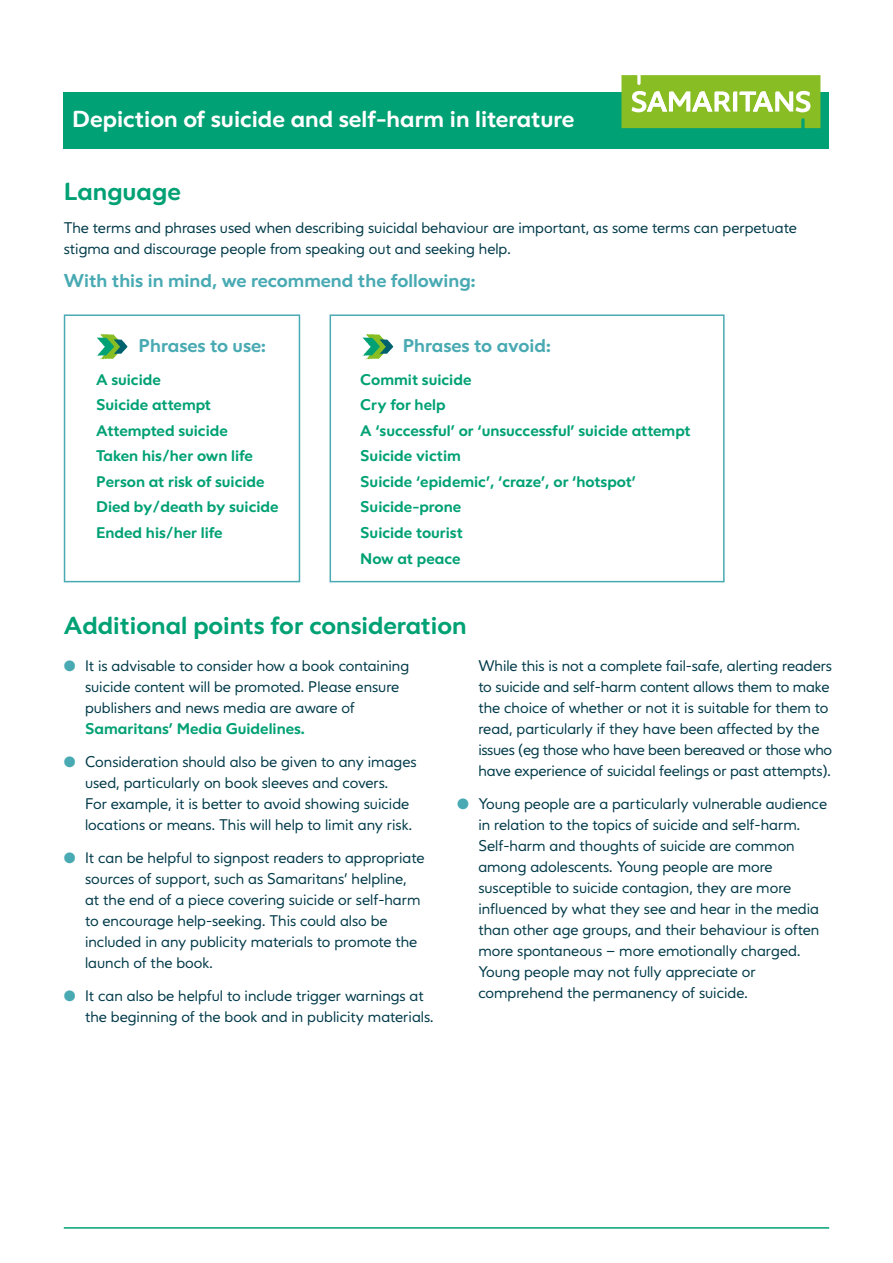
<style>
.page{position:relative;width:893px;height:1263px;background:#fff}
.page>*{position:absolute;margin:0;border:0;box-sizing:border-box;transform-origin:0 0}
.t1{font:700 24px "Varah";color:#00a174}
.t2{font:700 22.5px "Varah";color:#fff}
.t3{font:700 18px "Varah";color:#49aab3}
.t4{font:15px/21px "Varah";color:#003a49}
.t5{font:700 15px/25.5px "Varah";color:#00a174}
.s1{color:#49aab3}
</style>
<div class="page">
<hr style="left:64px;top:1227px;width:765px;height:2px;background:#00a174">
<div style="left:64px;top:92px;width:765px;height:57px;background:#00a174"></div>
<svg style="left:621px;top:75px;width:199px;height:53px;background:#9dc84c"></svg>
<div style="left:64px;top:314px;width:236px;height:268px;border:2px solid #49aab3"></div>
<svg style="left:97px;top:334px;width:31px;height:26px"></svg>
<div style="left:330px;top:314px;width:395px;height:268px;border:2px solid #49aab3"></div>
<svg style="left:362px;top:334px;width:31px;height:26px"></svg>
<h2 class="t2" style="left:72px;top:105px;width:504px">Depiction of suicide and self-harm in literature</h2>
<h1 class="t1" style="left:64px;top:177px;width:119px">Language</h1>
<p class="t4" style="left:64px;top:218px;width:734px">The terms and phrases used when describing suicidal behaviour are important, as some terms can perpetuate stigma and discourage people from speaking out and seeking help.</p>
<p class="t3" style="left:64px;top:270px;width:414px">With this in mind, we recommend the following:</p>
<p class="t3" style="left:139px;top:334px;width:129px">Phrases to use:</p>
<p class="t5" style="left:96px;top:367px;width:184px">A suicide<br>Suicide attempt<br>Attempted suicide<br>Taken his/her own life<br>Person at risk of suicide<br>Died by/death by suicide<br>Ended his/her life</p>
<p class="t3" style="left:403px;top:334px;width:150px">Phrases to avoid:</p>
<p class="t5" style="left:360px;top:367px;width:332px">Commit suicide<br>Cry for help<br>A ‘successful’ or ‘unsuccessful’ suicide attempt<br>Suicide victim<br>Suicide ‘epidemic’, ‘craze’, or ‘hotspot’<br>Suicide-prone<br>Suicide tourist<br>Now at peace</p>
<h1 class="t1" style="left:64px;top:611px;width:404px">Additional points for consideration</h1>
<p class="t4" style="left:85px;top:655px;width:326px;text-indent:-21px"><span class="s1">●</span> It is advisable to consider how a book containing suicide content will be promoted. Please ensure publishers and news media are aware of</p>
<p class="t5" style="left:85px;top:715px;width:222px">Samaritans’ Media Guidelines.</p>
<p class="t4" style="left:85px;top:751px;width:333px;text-indent:-21px"><span class="s1">●</span> Consideration should also be given to any images used, particularly on book sleeves and covers.<br>For example, it is better to avoid showing suicide locations or means. This will help to limit any risk.</p>
<p class="t4" style="left:85px;top:847px;width:341px;text-indent:-21px"><span class="s1">●</span> It can be helpful to signpost readers to appropriate sources of support, such as Samaritans’ helpline, at the end of a piece covering suicide or self-harm to encourage help-seeking. This could also be included in any publicity materials to promote the launch of the book.</p>
<p class="t4" style="left:85px;top:985px;width:350px;text-indent:-21px"><span class="s1">●</span> It can also be helpful to include trigger warnings at the beginning of the book and in publicity materials.</p>
<p class="t4" style="left:478px;top:655px;width:355px">While this is not a complete fail-safe, alerting readers to suicide and self-harm content allows them to make the choice of whether or not it is suitable for them to read, particularly if they have been affected by the issues (eg those who have been bereaved or those who have experience of suicidal feelings or past attempts).</p>
<p class="t4" style="left:478px;top:793px;width:350px;text-indent:-21px"><span class="s1">●</span> Young people are a particularly vulnerable audience in relation to the topics of suicide and self-harm.<br>Self-harm and thoughts of suicide are common among adolescents. Young people are more susceptible to suicide contagion, they are more influenced by what they see and hear in the media than other age groups, and their behaviour is often more spontaneous – more emotionally charged.<br>Young people may not fully appreciate or comprehend the permanency of suicide.</p>
</div>
